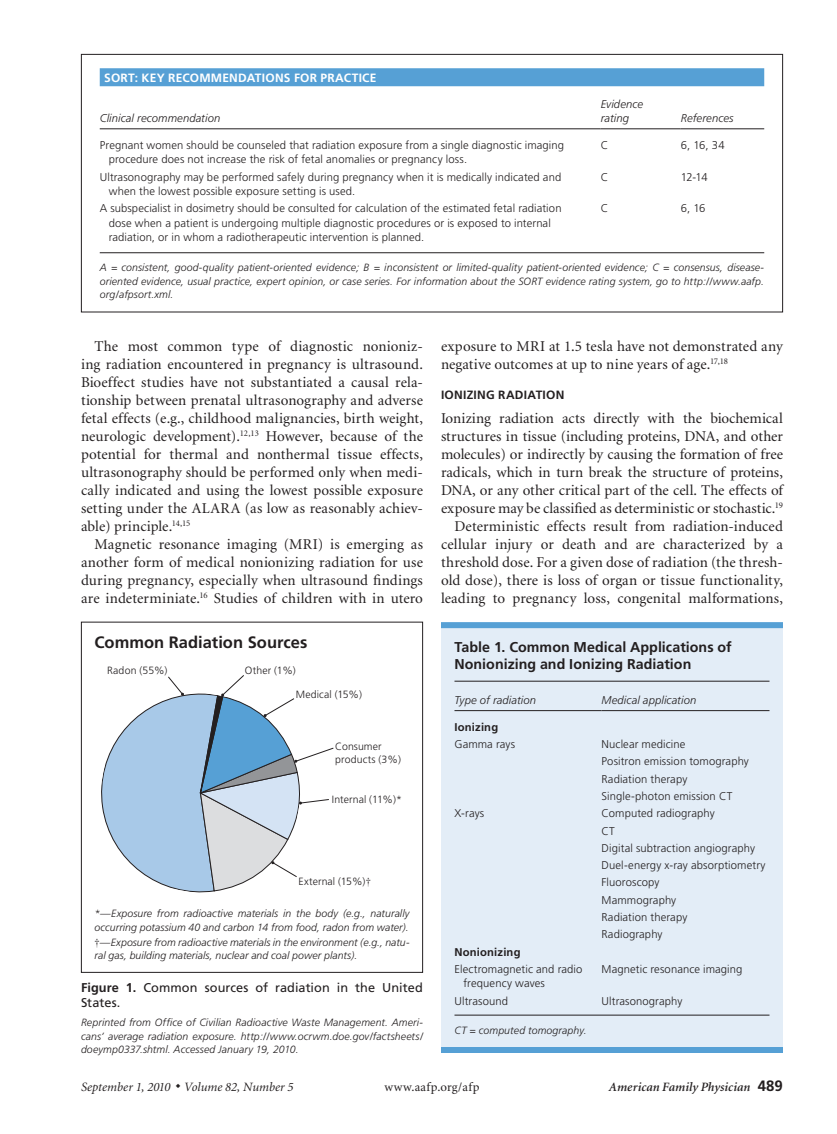
<style>
.page{position:relative;width:837px;height:1134px;background:#fff}
.page>*{position:absolute;margin:0;border:0;box-sizing:border-box;transform-origin:0 0}
.fig_title{font:700 16.5px "Frutiger";color:#231f20}
.body_text{font:15px/18px "Minion";letter-spacing:.005em;color:#231f20;text-align:justify}
.body_noindent{font:15px/18px "Minion";color:#231f20;text-align:justify}
.table_title{font:700 14.25px/16.5px "Frutiger";letter-spacing:.005em;color:#231f20}
.fig_legend{font:12.75px/15px "Frutiger";letter-spacing:.005em;color:#231f20}
.t1{font:italic 12.75px "Minion";letter-spacing:.005em;color:#231f20}
.t2{font:italic 600 12.75px "Minion";letter-spacing:.005em;color:#231f20}
.t3{font:12.75px "Minion";letter-spacing:.03em;color:#231f20}
.table_title_SORT{font:700 12px "Frutiger";letter-spacing:.02em;color:#fff}
.head2{font:700 12px "Frutiger";letter-spacing:.025em;color:#231f20}
.table_data{font:300 11.25px/14.2px "Frutiger";letter-spacing:.01em;color:#231f20}
.table_head1{font:italic 300 11.25px/14.2px "Frutiger";letter-spacing:.01em;color:#231f20}
.table_data-2{font:700 11.25px "Frutiger";letter-spacing:.015em;color:#231f20}
.table_fig_note{font:italic 300 10.5px/13.5px "Frutiger";letter-spacing:.005em;color:#231f20;text-align:justify}
.fig_text{font:300 10.5px/13.5px "Frutiger";letter-spacing:.01em;color:#231f20}
.table_note_rule{font:italic 300 10.5px "Frutiger";letter-spacing:.015em;color:#231f20}
.s1{font-family:"Times";font-weight:400}
.s2{font-family:"Times";font-weight:400;font-style:normal}
.s3{font-weight:700}
.s4{font-family:"Frutiger";font-weight:700;font-style:normal;font-size:15px}
</style>
<div class="page">
<div style="left:100px;top:68px;width:664px;height:18px;background:#56a0d5"></div>
<hr style="left:100px;top:128px;width:501px;height:1px;background:#231f20">
<hr style="left:601px;top:128px;width:80px;height:1px;background:#231f20">
<hr style="left:681px;top:128px;width:83px;height:1px;background:#231f20">
<hr style="left:100px;top:252px;width:664px;height:1px;background:#231f20">
<div style="left:81px;top:54px;width:702px;height:258px;border:1px solid #231f20"></div>
<div style="left:441px;top:622px;width:342px;height:431px;background:#e3edf7"></div>
<div style="left:441px;top:622px;width:342px;height:6px;background:#56a0d5"></div>
<hr style="left:454px;top:681px;width:316px;height:1px;background:#231f20">
<hr style="left:454px;top:710px;width:148px;height:1px;background:#231f20">
<hr style="left:602px;top:710px;width:168px;height:1px;background:#231f20">
<hr style="left:454px;top:1015px;width:316px;height:1px;background:#231f20">
<div style="left:441px;top:1047px;width:342px;height:6px;background:#56a0d5"></div>
<div style="left:81px;top:622px;width:342px;height:351px;border:1px solid #231f20"></div>
<svg style="left:101px;top:675px;width:233px;height:218px"></svg>
<p class="table_title_SORT" style="left:104px;top:71px;width:274px">SORT: KEY RECOMMENDATIONS FOR PRACTICE</p>
<p class="table_head1" style="left:100px;top:112px;width:122px">Clinical recommendation</p>
<p class="table_head1" style="left:601px;top:97px;width:44px">Evidence rating</p>
<p class="table_head1" style="left:681px;top:112px;width:54px">References</p>
<p class="table_data" style="left:109px;top:138px;width:457px;text-indent:-9px">Pregnant women should be counseled that radiation exposure from a single diagnostic imaging procedure does not increase the risk of fetal anomalies or pregnancy loss.</p>
<p class="table_data" style="left:601px;top:138px;width:9px">C</p>
<p class="table_data" style="left:681px;top:138px;width:45px">6, 16, 34</p>
<p class="table_data" style="left:109px;top:170px;width:454px;text-indent:-9px">Ultrasonography may be performed safely during pregnancy when it is medically indicated and when the lowest possible exposure setting is used.</p>
<p class="table_data" style="left:601px;top:170px;width:9px">C</p>
<p class="table_data" style="left:681px;top:170px;width:28px">12-14</p>
<p class="table_data" style="left:109px;top:201px;width:454px;text-indent:-9px">A subspecialist in dosimetry should be consulted for calculation of the estimated fetal radiation dose when a patient is undergoing multiple diagnostic procedures or is exposed to internal radiation, or in whom a radiotherapeutic intervention is planned.</p>
<p class="table_data" style="left:601px;top:201px;width:9px">C</p>
<p class="table_data" style="left:681px;top:201px;width:26px">6, 16</p>
<p class="table_fig_note" style="left:100px;top:261px;width:666px">A = consistent, good-quality patient-oriented evidence; B = inconsistent or limited-quality patient-oriented evidence; C = consensus, disease&shy;oriented evidence, usual practice, expert opinion, or case series. For information about the SORT evidence rating system, go to http://www.aafp. org/afpsort.xml.</p>
<p class="body_text" style="left:81px;top:338px;width:344px;text-indent:14px">The most common type of diagnostic nonioniz&shy;ing radiation encountered in pregnancy is ultrasound.<br>Bioeffect studies have not substantiated a causal rela&shy;tionship between prenatal ultrasonography and adverse fetal effects (e.g., childhood malignancies, birth weight, neurologic development).<sup>12,13</sup> However, because of the potential for thermal and nonthermal tissue effects, ultrasonography should be performed only when medi&shy;cally indicated and using the lowest possible exposure setting under the ALARA (as low as reasonably achiev&shy;able) principle.<sup>14,15</sup></p>
<p class="body_text" style="left:81px;top:536px;width:344px;text-indent:14px">Magnetic resonance imaging (MRI) is emerging as another form of medical nonionizing radiation for use during pregnancy, especially when ultrasound findings are indeterminiate.<sup>16</sup> Studies of children with in utero</p>
<p class="fig_title" style="left:94px;top:632px;width:214px">Common Radiation Sources</p>
<p class="fig_text" style="left:107px;top:664px;width:62px">Radon (55%)</p>
<p class="fig_text" style="left:245px;top:664px;width:52px">Other (1%)</p>
<p class="fig_text" style="left:296px;top:687px;width:68px">Medical (15%)</p>
<p class="fig_text" style="left:335px;top:739px;width:67px">Consumer products (3%)</p>
<p class="fig_text" style="left:332px;top:793px;width:72px">Internal (11%)*</p>
<p class="fig_text" style="left:298px;top:874px;width:74px">External (15%)<span class="s1">†</span></p>
<p class="table_fig_note" style="left:94px;top:907px;width:316px">*—Exposure from radioactive materials in the body (e.g., naturally occurring potassium 40 and carbon 14 from food, radon from water).</p>
<p class="table_fig_note" style="left:94px;top:935px;width:316px"><span class="s2">†</span>—Exposure from radioactive materials in the environment (e.g., natu&shy;ral gas, building materials, nuclear and coal power plants).</p>
<p class="fig_legend" style="left:81px;top:980px;width:343px"><span class="s3">Figure 1.</span> Common sources of radiation in the United<br>States.</p>
<p class="table_fig_note" style="left:81px;top:1016px;width:343px">Reprinted from Office of Civilian Radioactive Waste Management. Ameri&shy;cans’ average radiation exposure. http://www.ocrwm.doe.gov/factsheets/ doeymp0337.shtml. Accessed January 19, 2010.</p>
<p class="body_text" style="left:441px;top:338px;width:343px">exposure to MRI at 1.5 tesla have not demonstrated any negative outcomes at up to nine years of age.<sup>17,18</sup></p>
<p class="head2" style="left:441px;top:388px;width:125px">IONIZING RADIATION</p>
<p class="body_noindent" style="left:441px;top:410px;width:344px">Ionizing radiation acts directly with the biochemical structures in tissue (including proteins, DNA, and other molecules) or indirectly by causing the formation of free radicals, which in turn break the structure of proteins, DNA, or any other critical part of the cell. The effects of exposure may be classified as deterministic or stochastic.<sup>19</sup></p>
<p class="body_text" style="left:441px;top:518px;width:344px;text-indent:14px">Deterministic effects result from radiation-induced cellular injury or death and are characterized by a threshold dose. For a given dose of radiation (the thresh&shy;old dose), there is loss of organ or tissue functionality, leading to pregnancy loss, congenital malformations,</p>
<p class="table_title" style="left:454px;top:639px;width:279px">Table 1. Common Medical Applications of<br>Nonionizing and Ionizing Radiation</p>
<p class="table_head1" style="left:454px;top:693px;width:83px">Type of radiation</p>
<p class="table_head1" style="left:602px;top:693px;width:96px">Medical application</p>
<p class="table_data-2" style="left:454px;top:720px;width:45px">Ionizing</p>
<p class="table_data" style="left:454px;top:737px;width:62px">Gamma rays</p>
<p class="table_data" style="left:602px;top:737px;width:86px">Nuclear medicine</p>
<p class="table_data" style="left:602px;top:755px;width:149px">Positron emission tomography</p>
<p class="table_data" style="left:602px;top:772px;width:87px">Radiation therapy</p>
<p class="table_data" style="left:602px;top:789px;width:132px">Single-photon emission CT</p>
<p class="table_data" style="left:454px;top:806px;width:31px">X-rays</p>
<p class="table_data" style="left:602px;top:806px;width:115px">Computed radiography</p>
<p class="table_data" style="left:602px;top:824px;width:15px">CT</p>
<p class="table_data" style="left:602px;top:841px;width:155px">Digital subtraction angiography</p>
<p class="table_data" style="left:602px;top:858px;width:166px">Duel-energy x-ray absorptiometry</p>
<p class="table_data" style="left:602px;top:875px;width:59px">Fluoroscopy</p>
<p class="table_data" style="left:602px;top:893px;width:76px">Mammography</p>
<p class="table_data" style="left:602px;top:910px;width:87px">Radiation therapy</p>
<p class="table_data" style="left:602px;top:927px;width:63px">Radiography</p>
<p class="table_data-2" style="left:454px;top:945px;width:68px">Nonionizing</p>
<p class="table_data" style="left:464px;top:962px;width:120px;text-indent:-9px">Electromagnetic and radio frequency waves</p>
<p class="table_data" style="left:602px;top:962px;width:142px">Magnetic resonance imaging</p>
<p class="table_data" style="left:454px;top:994px;width:55px">Ultrasound</p>
<p class="table_data" style="left:602px;top:994px;width:82px">Ultrasonography</p>
<p class="table_note_rule" style="left:454px;top:1024px;width:134px">CT = computed tomography.</p>
<p class="t1" style="left:81px;top:1080px;width:214px">September 1, 2010 ◆ Volume 82, Number 5</p>
<p class="t3" style="left:384px;top:1080px;width:97px">www.aafp.org/afp</p>
<p class="t2" style="left:609px;top:1080px;width:176px">American Family Physician <span class="s4">489</span></p>
</div>
